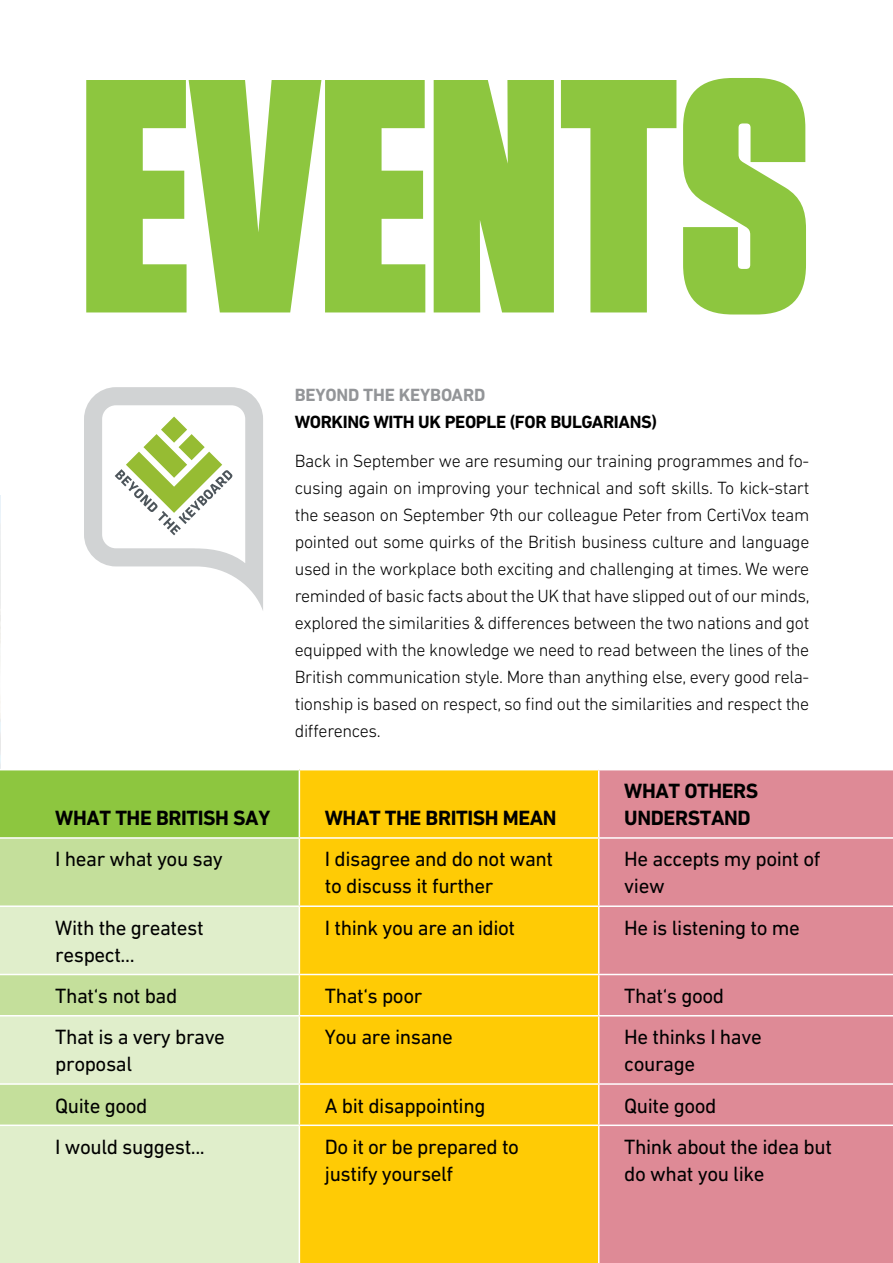
<style>
.page{position:relative;width:893px;height:1263px;background:#fff}
.page>*{position:absolute;margin:0;border:0;box-sizing:border-box;transform-origin:0 0}
.t1{font:900 332.1px "Tungsten";color:#8dc63f}
.t2{font:21px/27px "DIN Next LT Pro";letter-spacing:-.02em;color:#000}
.t3{font:700 21px/27px "DIN Next LT Pro";letter-spacing:-.02em;color:#000}
.t4{font:300 18px/27px "DIN Next LT Pro";letter-spacing:-.02em;color:#000;text-align:justify}
.t5{font:700 18px "DIN Next LT Pro";letter-spacing:-.02em;color:#000}
.t6{font:700 18px "DIN Next LT Pro";letter-spacing:-.01em;color:#939598}
</style>
<div class="page">
<svg style="left:84px;top:387px;width:179px;height:223px"></svg>
<svg style="left:0;top:495px;width:1px;height:274px"></svg>
<div style="left:0;top:770px;width:299px;height:68px;background:#8dc63f"></div>
<div style="left:300px;top:770px;width:298px;height:493px;background:#ffcb05"></div>
<div style="left:599px;top:770px;width:294px;height:493px;background:#de8a96"></div>
<div style="left:0;top:839px;width:299px;height:66px;background:#c4df9b"></div>
<svg style="left:0;top:907px;width:299px;height:356px;fill:#e0eecb"></svg>
<hr style="left:0;top:837px;width:299px;height:2px;background:#fff">
<hr style="left:299px;top:837px;width:300px;height:2px;background:#fff">
<hr style="left:599px;top:837px;width:294px;height:2px;background:#fff">
<hr style="left:299px;top:905px;width:300px;height:2px;background:#fff">
<hr style="left:599px;top:905px;width:294px;height:2px;background:#fff">
<hr style="left:0;top:974px;width:299px;height:1px;background:#fff">
<hr style="left:299px;top:974px;width:300px;height:1px;background:#fff">
<hr style="left:599px;top:974px;width:294px;height:1px;background:#fff">
<hr style="left:0;top:1015px;width:299px;height:1px;background:#fff">
<hr style="left:299px;top:1015px;width:300px;height:1px;background:#fff">
<hr style="left:599px;top:1015px;width:294px;height:1px;background:#fff">
<hr style="left:0;top:1083px;width:299px;height:2px;background:#fff">
<hr style="left:299px;top:1083px;width:300px;height:2px;background:#fff">
<hr style="left:599px;top:1083px;width:294px;height:2px;background:#fff">
<hr style="left:0;top:1124px;width:299px;height:2px;background:#fff">
<hr style="left:299px;top:1124px;width:300px;height:2px;background:#fff">
<hr style="left:599px;top:1124px;width:294px;height:2px;background:#fff">
<h1 class="t1" style="left:81px;top:8px;width:729px">EVENTS</h1>
<p class="t6" style="left:295px;top:384px;width:192px">BEYOND THE KEYBOARD</p>
<p class="t5" style="left:295px;top:411px;width:364px">WORKING WITH UK PEOPLE (FOR BULGARIANS)</p>
<p class="t4" style="left:295px;top:448px;width:516px">Back in September we are resuming our training programmes and fo&shy;cusing again on improving your technical and soft skills. To kick-start the season on September 9th our colleague Peter from CertiVox team pointed out some quirks of the British business culture and language used in the workplace both exciting and challenging at times. We were reminded of basic facts about the UK that have slipped out of our minds, explored the similarities &amp; differences between the two nations and got equipped with the knowledge we need to read between the lines of the British communication style. More than anything else, every good rela&shy;tionship is based on respect, so find out the similarities and respect the differences.</p>
<p class="t3" style="left:55px;top:804px;width:216px">WHAT THE BRITISH SAY</p>
<p class="t3" style="left:325px;top:804px;width:233px">WHAT THE BRITISH MEAN</p>
<p class="t3" style="left:624px;top:777px;width:136px">WHAT OTHERS<br>UNDERSTAND</p>
<p class="t2" style="left:55px;top:845px;width:169px">I hear what you say</p>
<p class="t2" style="left:325px;top:845px;width:230px">I disagree and do not want to discuss it further</p>
<p class="t2" style="left:624px;top:845px;width:198px">He accepts my point of view</p>
<p class="t2" style="left:55px;top:914px;width:150px">With the greatest respect...</p>
<p class="t2" style="left:325px;top:914px;width:192px">I think you are an idiot</p>
<p class="t2" style="left:624px;top:914px;width:177px">He is listening to me</p>
<p class="t2" style="left:55px;top:982px;width:124px">That‘s not bad</p>
<p class="t2" style="left:325px;top:982px;width:99px">That‘s poor</p>
<p class="t2" style="left:624px;top:982px;width:101px">That‘s good</p>
<p class="t2" style="left:55px;top:1023px;width:171px">That is a very brave proposal</p>
<p class="t2" style="left:325px;top:1023px;width:130px">You are insane</p>
<p class="t2" style="left:624px;top:1023px;width:139px">He thinks I have courage</p>
<p class="t2" style="left:55px;top:1092px;width:94px">Quite good</p>
<p class="t2" style="left:325px;top:1092px;width:162px">A bit disappointing</p>
<p class="t2" style="left:624px;top:1092px;width:94px">Quite good</p>
<p class="t2" style="left:55px;top:1133px;width:151px">I would suggest...</p>
<p class="t2" style="left:325px;top:1133px;width:196px">Do it or be prepared to justify yourself</p>
<p class="t2" style="left:624px;top:1133px;width:209px">Think about the idea but do what you like</p>
</div>
